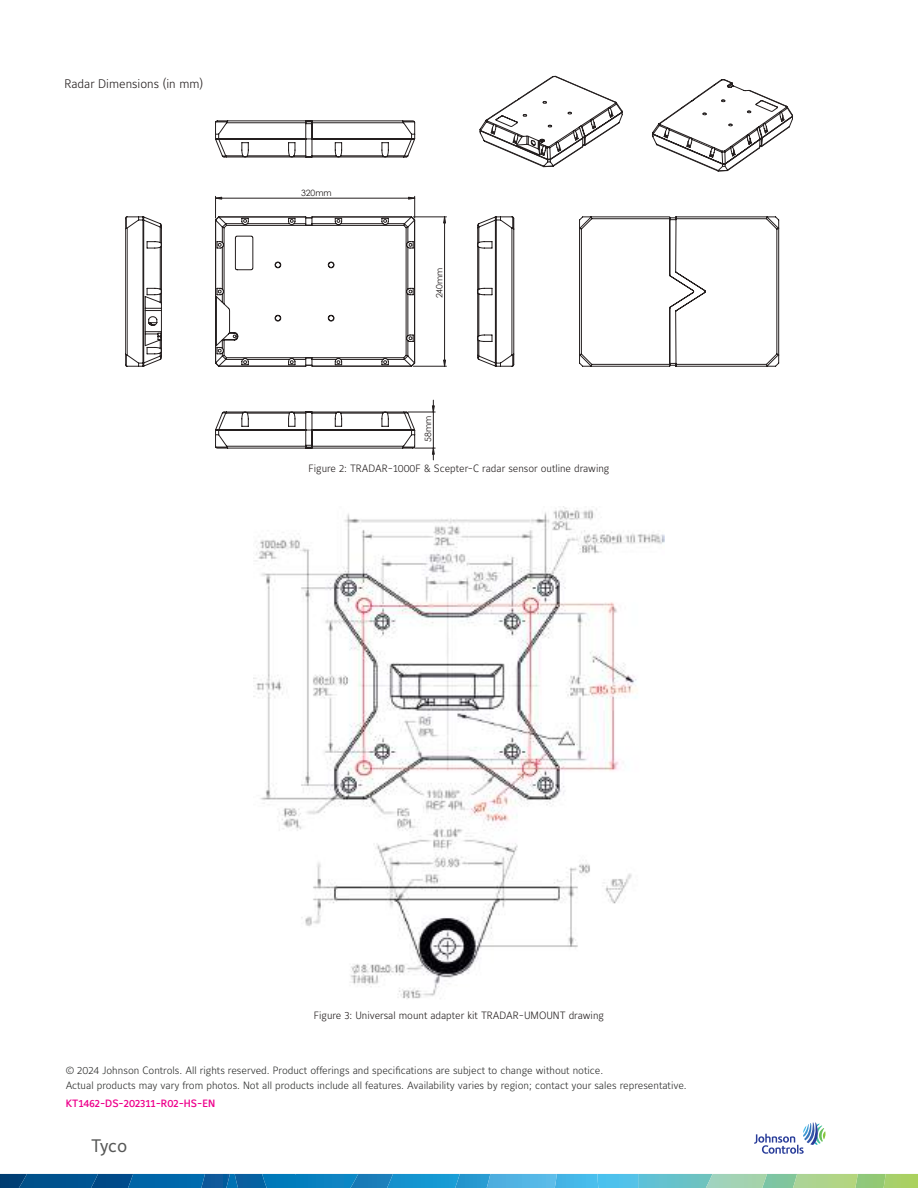
<style>
.page{position:relative;width:918px;height:1188px;background:#fff}
.page>*{position:absolute;margin:0;border:0;box-sizing:border-box;transform-origin:0 0}
.t1{font:18px "Maurea Jci Lf ML";color:#575857}
.t2{font:300 12.3px "Maurea Jci Lf ML";color:#241f1f}
.t3{font:300 10.5px/15px "Maurea Jci Lf ML";color:#2d2e2d}
.t4{font:300 10.5px "Maurea Jci Lf ML";color:#241f1f}
.t5{font:500 10.5px "Maurea Jci Lf ML";color:#ee008c}
.t6{font:8.7px "Century Gothic";color:#241f1f}
</style>
<div class="page">
<svg style="left:0;top:1174px;width:918px;height:14px;background:#3e97b2"></svg>
<svg style="left:754px;top:1123px;width:72px;height:31px"></svg>
<img style="left:254px;top:507px;width:410px;height:492px">
<svg style="left:579px;top:216px;width:200px;height:151px"></svg>
<svg style="left:415px;top:196px;width:100px;height:171px"></svg>
<svg style="left:215px;top:79px;width:408px;height:89px"></svg>
<svg style="left:652px;top:79px;width:141px;height:93px"></svg>
<hr style="left:413px;top:217px;width:33px;height:1px;background:#241f1f">
<hr style="left:413px;top:366px;width:33px;height:1px;background:#241f1f">
<hr style="left:444px;top:217px;width:1px;height:149px;background:#241f1f">
<svg style="left:125px;top:196px;width:290px;height:171px"></svg>
<svg style="left:443px;top:217px;width:3px;height:6px"></svg>
<svg style="left:443px;top:360px;width:3px;height:7px"></svg>
<hr style="left:433px;top:400px;width:1px;height:48px;background:#241f1f">
<svg style="left:215px;top:406px;width:220px;height:54px"></svg>
<p class="t2" style="left:64px;top:76px;width:140px">Radar Dimensions (in mm)</p>
<p class="t6" style="left:301px;top:187px;width:32px">320mm</p>
<p class="t6" style="left:433px;top:298px;width:32px;rotate:-90deg">240mm</p>
<p class="t6" style="left:422px;top:442px;width:27px;rotate:-90deg">58mm</p>
<p class="t4" style="left:309px;top:462px;width:302px">Figure 2: TRADAR-1000F &amp; Scepter-C radar sensor outline drawing</p>
<p class="t4" style="left:314px;top:1009px;width:292px">Figure 3: Universal mount adapter kit TRADAR-UMOUNT drawing</p>
<p class="t3" style="left:66px;top:1063px;width:623px">© 2024 Johnson Controls. All rights reserved. Product offerings and specifications are subject to change without notice.<br>Actual products may vary from photos. Not all products include all features. Availability varies by region; contact your sales representative.</p>
<p class="t5" style="left:66px;top:1097px;width:151px">KT1462-DS-202311-R02-HS-EN</p>
<h1 class="t1" style="left:91px;top:1135px;width:38px">Tyco</h1>
</div>
